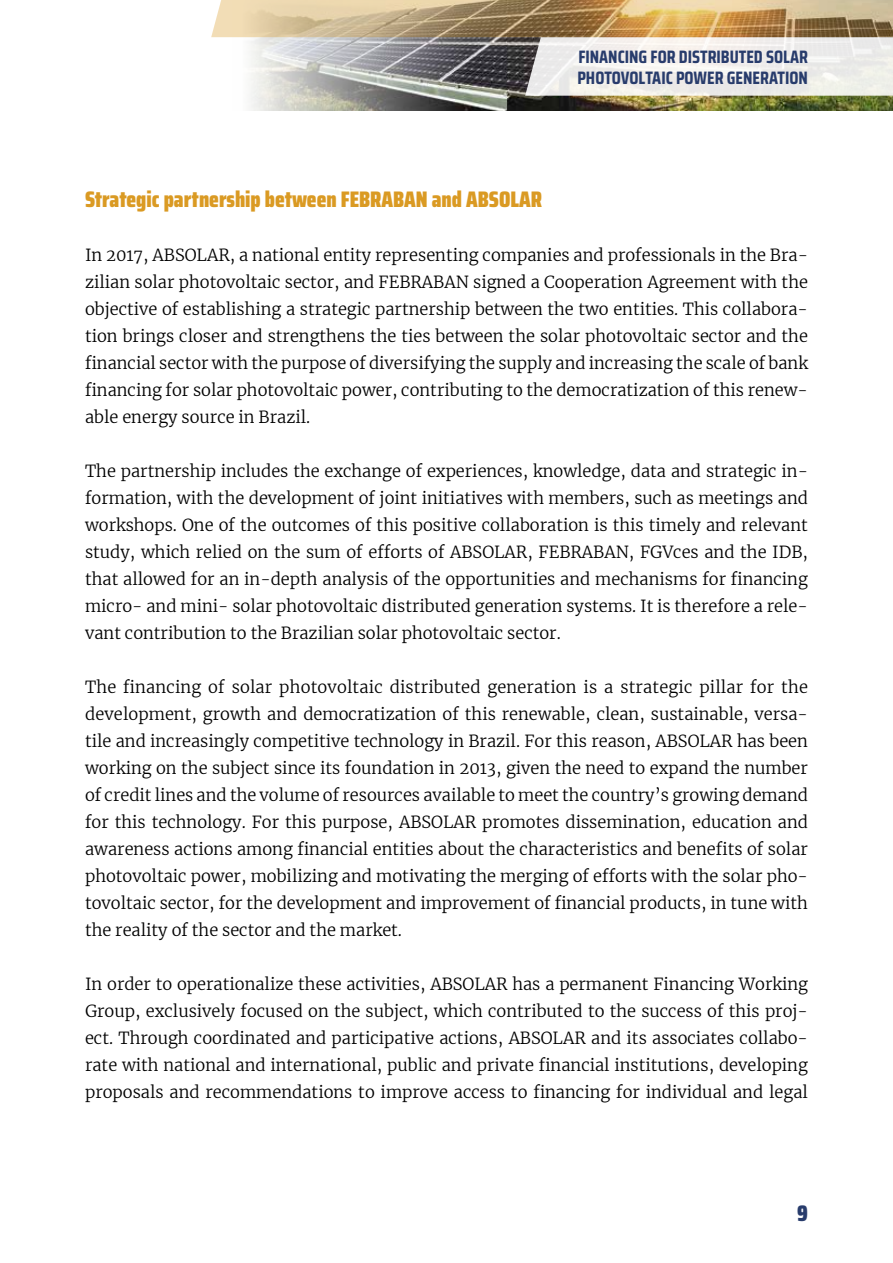
<style>
.page{position:relative;width:893px;height:1263px;background:#fff}
.page>*{position:absolute;margin:0;border:0;box-sizing:border-box;transform-origin:0 0}
.t1{font:900 22.5px "Saira Condensed";color:#da9a23}
.t2{font:900 22.5px "Saira Condensed";color:#283c6c}
.t3{font:700 18px/21px "Saira Condensed";color:#283c6c}
.t4{font:300 16.5px/27px "Merriweather";color:#000;text-align:justify}
</style>
<div class="page">
<img style="left:250px;top:96px;width:643px;height:15px">
<img style="left:211px;top:0;width:682px;height:96px">
<p class="t3" style="left:577px;top:46px;width:232px">FINANCING FOR DISTRIBUTED SOLAR<br>PHOTOVOLTAIC POWER GENERATION</p>
<h1 class="t1" style="left:85px;top:182px;width:458px">Strategic partnership between FEBRABAN and ABSOLAR</h1>
<p class="t4" style="left:85px;top:241px;width:724px">In 2017, ABSOLAR, a national entity representing companies and professionals in the Bra&shy;zilian solar photovoltaic sector, and FEBRABAN signed a Cooperation Agreement with the objective of establishing a strategic partnership between the two entities. This collabora&shy;tion brings closer and strengthens the ties between the solar photovoltaic sector and the financial sector with the purpose of diversifying the supply and increasing the scale of bank financing for solar photovoltaic power, contributing to the democratization of this renew&shy;able energy source in Brazil.</p>
<p class="t4" style="left:85px;top:457px;width:724px">The partnership includes the exchange of experiences, knowledge, data and strategic in&shy;formation, with the development of joint initiatives with members, such as meetings and workshops. One of the outcomes of this positive collaboration is this timely and relevant study, which relied on the sum of efforts of ABSOLAR, FEBRABAN, FGVces and the IDB, that allowed for an in-depth analysis of the opportunities and mechanisms for financing micro- and mini- solar photovoltaic distributed generation systems. It is therefore a rele&shy;vant contribution to the Brazilian solar photovoltaic sector.</p>
<p class="t4" style="left:85px;top:673px;width:724px">The financing of solar photovoltaic distributed generation is a strategic pillar for the development, growth and democratization of this renewable, clean, sustainable, versa&shy;tile and increasingly competitive technology in Brazil. For this reason, ABSOLAR has been working on the subject since its foundation in 2013, given the need to expand the number of credit lines and the volume of resources available to meet the country’s growing demand for this technology. For this purpose, ABSOLAR promotes dissemination, education and awareness actions among financial entities about the characteristics and benefits of solar photovoltaic power, mobilizing and motivating the merging of efforts with the solar pho&shy;tovoltaic sector, for the development and improvement of financial products, in tune with the reality of the sector and the market.</p>
<p class="t4" style="left:85px;top:970px;width:724px">In order to operationalize these activities, ABSOLAR has a permanent Financing Working Group, exclusively focused on the subject, which contributed to the success of this proj&shy;ect. Through coordinated and participative actions, ABSOLAR and its associates collabo&shy;rate with national and international, public and private financial institutions, developing proposals and recommendations to improve access to financing for individual and legal</p>
<h1 class="t2" style="left:797px;top:1196px;width:12px">9</h1>
</div>
